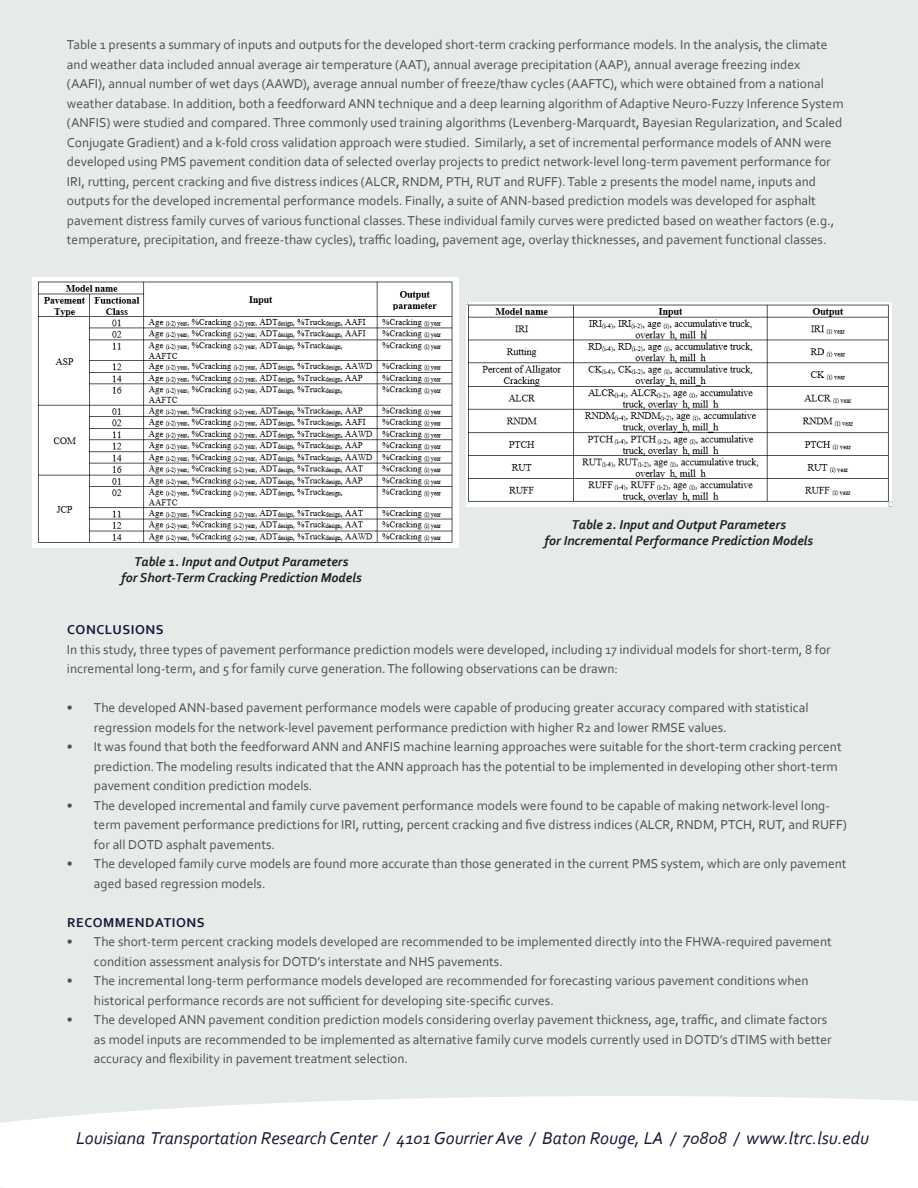
<style>
.page{position:relative;width:918px;height:1188px;background:#e5ece8}
.page>*{position:absolute;margin:0;border:0;box-sizing:border-box;transform-origin:0 0}
.t1{font:italic 18px "Corbel";color:#1d153a}
.Body_Text{font:13.5px/19.5px "Corbel";color:#4e4f4f}
.t2{font:italic 700 13.5px/16.2px "Corbel";color:#231f20;text-align:center}
.t3{font:700 13.5px "Corbel";letter-spacing:.04em;color:#1d153a}
</style>
<div class="page">
<div style="left:0;top:1096px;width:918px;height:92px;background:#fff"></div>
<img style="left:33px;top:278px;width:426px;height:269px">
<img style="left:467px;top:302px;width:424px;height:205px">
<p class="Body_Text" style="left:67px;top:35px;width:778px">Table 1 presents a summary of inputs and outputs for the developed short-term cracking performance models. In the analysis, the climate and weather data included annual average air temperature (AAT), annual average precipitation (AAP), annual average freezing index<br>(AAFI), annual number of wet days (AAWD), average annual number of freeze/thaw cycles (AAFTC), which were obtained from a national weather database. In addition, both a feedforward ANN technique and a deep learning algorithm of Adaptive Neuro-Fuzzy Inference System (ANFIS) were studied and compared. Three commonly used training algorithms (Levenberg-Marquardt, Bayesian Regularization, and Scaled Conjugate Gradient) and a k-fold cross validation approach were studied. Similarly, a set of incremental performance models of ANN were developed using PMS pavement condition data of selected overlay projects to predict network-level long-term pavement performance for IRI, rutting, percent cracking and five distress indices (ALCR, RNDM, PTH, RUT and RUFF). Table 2 presents the model name, inputs and outputs for the developed incremental performance models. Finally, a suite of ANN-based prediction models was developed for asphalt pavement distress family curves of various functional classes. These individual family curves were predicted based on weather factors (e.g., temperature, precipitation, and freeze-thaw cycles), traffic loading, pavement age, overlay thicknesses, and pavement functional classes.</p>
<p class="t2" style="left:121px;top:553px;width:242px">Table 1. Input and Output Parameters<br>for Short-Term Cracking Prediction Models</p>
<p class="t2" style="left:544px;top:516px;width:270px">Table 2. Input and Output Parameters<br>for Incremental Performance Prediction Models</p>
<h2 class="t3" style="left:67px;top:621px;width:98px">CONCLUSIONS</h2>
<p class="Body_Text" style="left:67px;top:639px;width:765px">In this study, three types of pavement performance prediction models were developed, including 17 individual models for short-term, 8 for incremental long-term, and 5 for family curve generation. The following observations can be drawn:</p>
<p class="Body_Text" style="left:94px;top:698px;width:716px;text-indent:-27px">• The developed ANN-based pavement performance models were capable of producing greater accuracy compared with statistical regression models for the network-level pavement performance prediction with higher R2 and lower RMSE values.</p>
<p class="Body_Text" style="left:94px;top:737px;width:749px;text-indent:-27px">• It was found that both the feedforward ANN and ANFIS machine learning approaches were suitable for the short-term cracking percent prediction. The modeling results indicated that the ANN approach has the potential to be implemented in developing other short-term pavement condition prediction models.</p>
<p class="Body_Text" style="left:94px;top:795px;width:754px;text-indent:-27px">• The developed incremental and family curve pavement performance models were found to be capable of making network-level long&shy;term pavement performance predictions for IRI, rutting, percent cracking and five distress indices (ALCR, RNDM, PTCH, RUT, and RUFF) for all DOTD asphalt pavements.</p>
<p class="Body_Text" style="left:94px;top:854px;width:754px;text-indent:-27px">• The developed family curve models are found more accurate than those generated in the current PMS system, which are only pavement aged based regression models.</p>
<h2 class="t3" style="left:67px;top:914px;width:139px">RECOMMENDATIONS</h2>
<p class="Body_Text" style="left:94px;top:932px;width:739px;text-indent:-27px">• The short-term percent cracking models developed are recommended to be implemented directly into the FHWA-required pavement condition assessment analysis for DOTD’s interstate and NHS pavements.</p>
<p class="Body_Text" style="left:94px;top:971px;width:716px;text-indent:-27px">• The incremental long-term performance models developed are recommended for forecasting various pavement conditions when historical performance records are not sufficient for developing site-specific curves.</p>
<p class="Body_Text" style="left:94px;top:1010px;width:739px;text-indent:-27px">• The developed ANN pavement condition prediction models considering overlay pavement thickness, age, traffic, and climate factors as model inputs are recommended to be implemented as alternative family curve models currently used in DOTD’s dTIMS with better accuracy and flexibility in pavement treatment selection.</p>
<h1 class="t1" style="left:76px;top:1127px;width:794px">Louisiana Transportation Research Center / 4101 Gourrier Ave / Baton Rouge, LA / 70808 / www.ltrc.lsu.edu</h1>
</div>
